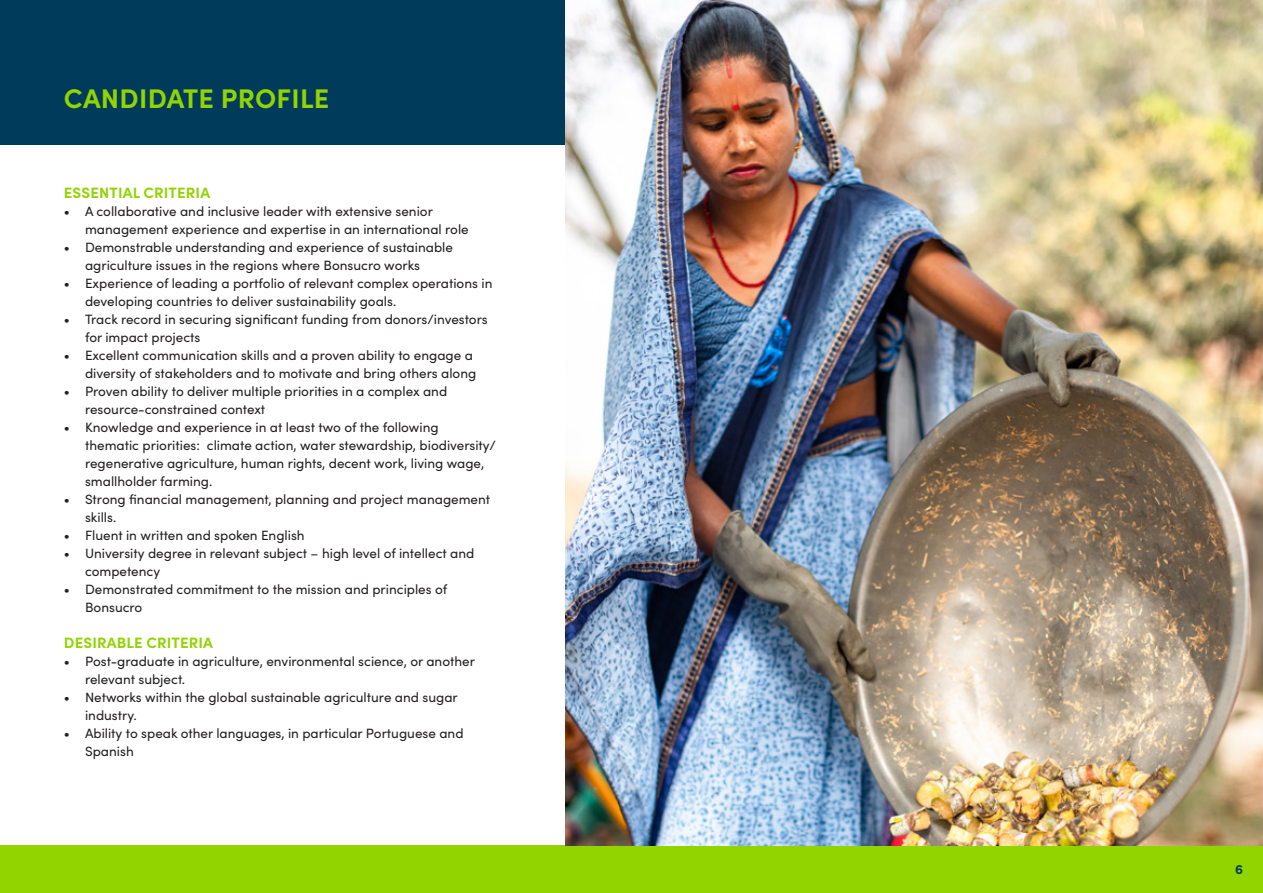
<style>
.page{position:relative;width:1263px;height:893px;background:#fff}
.page>*{position:absolute;margin:0;border:0;box-sizing:border-box;transform-origin:0 0}
.Paragraph_Style_1{font:700 27px "Sofia Pro";letter-spacing:.01em;color:#91d400}
.t1{font:700 15px "Sofia Pro";letter-spacing:.01em;color:#91d400}
.t2{font:13.5px/18px "Sofia Pro";color:#231f20}
.t3{font:700 13.5px "Sofia Pro";color:#003b5c}
</style>
<div class="page">
<div style="left:0;top:845px;width:1263px;height:48px;background:#91d400"></div>
<div style="left:0;top:0;width:714px;height:144px;background:#003b5c"></div>
<img style="left:566px;top:0;width:697px;height:845px">
<p class="Paragraph_Style_1" style="left:64px;top:78px;width:267px">CANDIDATE PROFILE</p>
<p class="t1" style="left:64px;top:181px;width:148px">ESSENTIAL CRITERIA</p>
<p class="t2" style="left:85px;top:202px;width:385px;text-indent:-21px">• A collaborative and inclusive leader with extensive senior management experience and expertise in an international role</p>
<p class="t2" style="left:85px;top:238px;width:369px;text-indent:-21px">• Demonstrable understanding and experience of sustainable agriculture issues in the regions where Bonsucro works</p>
<p class="t2" style="left:85px;top:274px;width:409px;text-indent:-21px">• Experience of leading a portfolio of relevant complex operations in developing countries to deliver sustainability goals.</p>
<p class="t2" style="left:85px;top:310px;width:404px;text-indent:-21px">• Track record in securing significant funding from donors/investors for impact projects</p>
<p class="t2" style="left:64px;top:346px;width:414px;text-align:right">• Excellent communication skills and a proven ability to engage a diversity of stakeholders and to motivate and bring others along</p>
<p class="t2" style="left:85px;top:382px;width:364px;text-indent:-21px">• Proven ability to deliver multiple priorities in a complex and resource-constrained context</p>
<p class="t2" style="left:85px;top:418px;width:412px;text-indent:-21px">• Knowledge and experience in at least two of the following thematic priorities: climate action, water stewardship, biodiversity/ regenerative agriculture, human rights, decent work, living wage, smallholder farming.</p>
<p class="t2" style="left:85px;top:490px;width:407px;text-indent:-21px">• Strong financial management, planning and project management skills.</p>
<p class="t2" style="left:64px;top:526px;width:242px">• Fluent in written and spoken English</p>
<p class="t2" style="left:85px;top:544px;width:391px;text-indent:-21px">• University degree in relevant subject – high level of intellect and competency</p>
<p class="t2" style="left:85px;top:580px;width:364px;text-indent:-21px">• Demonstrated commitment to the mission and principles of<br>Bonsucro</p>
<p class="t1" style="left:64px;top:631px;width:151px">DESIRABLE CRITERIA</p>
<p class="t2" style="left:85px;top:652px;width:391px;text-indent:-21px">• Post-graduate in agriculture, environmental science, or another relevant subject.</p>
<p class="t2" style="left:85px;top:688px;width:374px;text-indent:-21px">• Networks within the global sustainable agriculture and sugar industry.</p>
<p class="t2" style="left:85px;top:724px;width:380px;text-indent:-21px">• Ability to speak other languages, in particular Portuguese and<br>Spanish</p>
<p class="t3" style="left:1235px;top:859px;width:9px">6</p>
</div>
